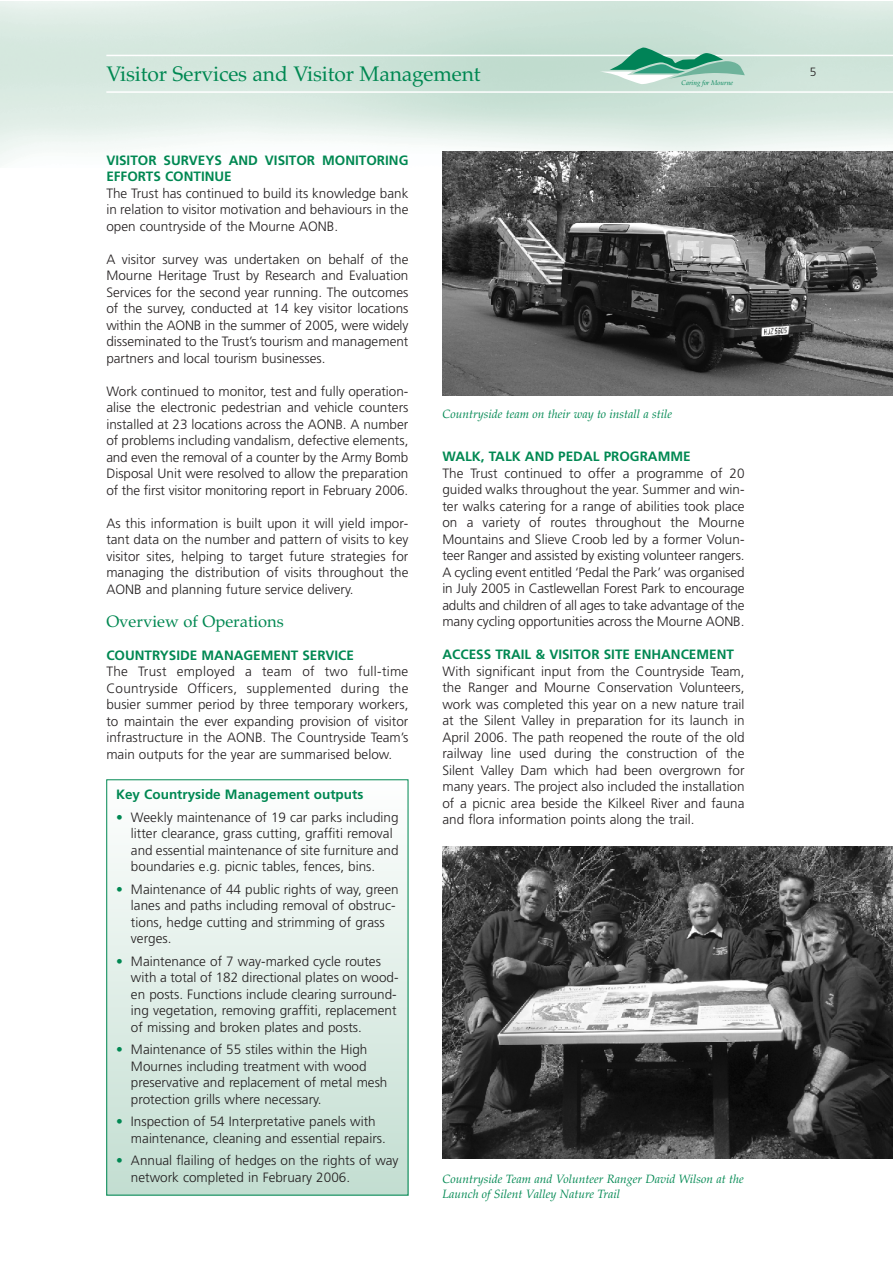
<style>
.page{position:relative;width:893px;height:1263px;background:#fff}
.page>*{position:absolute;margin:0;border:0;box-sizing:border-box;transform-origin:0 0}
.t1{font:21px "Palatino";letter-spacing:-.01em;color:#008852}
.t2{font:16.5px "Palatino";color:#008852}
.t3{font:300 13.5px/16.5px "Frutiger";color:#231f20;text-align:justify}
.t4{font:700 13.5px/16.5px "Frutiger";color:#008852}
.t5{font:italic 12px/14.7px "Palatino";color:#008852}
.t6{font:300 12px "Frutiger";color:#231f20}
.t7{font:italic 6.6px "Palatino";color:#008357}
.s1{color:#008852}
</style>
<div class="page">
<svg style="left:600px;top:47px;width:144px;height:39px;background:#95c9b5"></svg>
<div style="left:107px;top:780px;width:301px;height:415px;background:linear-gradient(to bottom,#feffff,#c2ded1)"></div>
<img style="left:442px;top:847px;width:450px;height:312px">
<img style="left:442px;top:151px;width:450px;height:244px">
<h1 class="t1" style="left:106px;top:65px;width:376px">Visitor Services and Visitor Management</h1>
<p class="t7" style="left:681px;top:79px;width:53px">Caring for Mourne</p>
<p class="t4" style="left:106px;top:153px;width:303px">VISITOR SURVEYS AND VISITOR MONITORING<br>EFFORTS CONTINUE</p>
<p class="t3" style="left:106px;top:186px;width:303px">The Trust has continued to build its knowledge bank in relation to visitor motivation and behaviours in the open countryside of the Mourne AONB.</p>
<p class="t3" style="left:106px;top:252px;width:303px">A visitor survey was undertaken on behalf of the Mourne Heritage Trust by Research and Evaluation Services for the second year running. The outcomes of the survey, conducted at 14 key visitor locations within the AONB in the summer of 2005, were widely disseminated to the Trust’s tourism and management partners and local tourism businesses.</p>
<p class="t3" style="left:106px;top:384px;width:303px">Work continued to monitor, test and fully operation&shy;alise the electronic pedestrian and vehicle counters installed at 23 locations across the AONB. A number of problems including vandalism, defective elements, and even the removal of a counter by the Army Bomb Disposal Unit were resolved to allow the preparation of the first visitor monitoring report in February 2006.</p>
<p class="t3" style="left:106px;top:516px;width:303px">As this information is built upon it will yield impor&shy;tant data on the number and pattern of visits to key visitor sites, helping to target future strategies for managing the distribution of visits throughout the AONB and planning future service delivery.</p>
<p class="t2" style="left:106px;top:615px;width:179px">Overview of Operations</p>
<p class="t4" style="left:106px;top:648px;width:249px">COUNTRYSIDE MANAGEMENT SERVICE</p>
<p class="t3" style="left:106px;top:664px;width:303px">The Trust employed a team of two full-time Countryside Officers, supplemented during the busier summer period by three temporary workers, to maintain the ever expanding provision of visitor infrastructure in the AONB. The Countryside Team’s main outputs for the year are summarised below.</p>
<p class="t4" style="left:116px;top:787px;width:249px">Key Countryside Management outputs</p>
<p class="t3" style="left:131px;top:810px;width:269px;text-align:left;text-indent:-15px"><span class="s1">•</span> Weekly maintenance of 19 car parks including litter clearance, grass cutting, graffiti removal and essential maintenance of site furniture and boundaries e.g. picnic tables, fences, bins.</p>
<p class="t3" style="left:131px;top:882px;width:269px;text-align:left;text-indent:-15px"><span class="s1">•</span> Maintenance of 44 public rights of way, green lanes and paths including removal of obstruc&shy;tions, hedge cutting and strimming of grass verges.</p>
<p class="t3" style="left:131px;top:954px;width:269px;text-align:left;text-indent:-15px"><span class="s1">•</span> Maintenance of 7 way-marked cycle routes with a total of 182 directional plates on wood&shy;en posts. Functions include clearing surround&shy;ing vegetation, removing graffiti, replacement of missing and broken plates and posts.</p>
<p class="t3" style="left:131px;top:1042px;width:258px;text-align:left;text-indent:-15px"><span class="s1">•</span> Maintenance of 55 stiles within the High Mournes including treatment with wood preservative and replacement of metal mesh protection grills where necessary.</p>
<p class="t3" style="left:131px;top:1114px;width:256px;text-indent:-15px"><span class="s1">•</span> Inspection of 54 Interpretative panels with maintenance, cleaning and essential repairs.</p>
<p class="t3" style="left:131px;top:1153px;width:269px;text-indent:-15px"><span class="s1">•</span> Annual flailing of hedges on the rights of way network completed in February 2006.</p>
<p class="t5" style="left:442px;top:408px;width:231px">Countryside team on their way to install a stile</p>
<p class="t4" style="left:442px;top:449px;width:250px">WALK, TALK AND PEDAL PROGRAMME</p>
<p class="t3" style="left:442px;top:466px;width:303px">The Trust continued to offer a programme of 20 guided walks throughout the year. Summer and win&shy;ter walks catering for a range of abilities took place on a variety of routes throughout the Mourne Mountains and Slieve Croob led by a former Volun&shy;teer Ranger and assisted by existing volunteer rangers.<br>A cycling event entitled ‘Pedal the Park’ was organised in July 2005 in Castlewellan Forest Park to encourage adults and children of all ages to take advantage of the many cycling opportunities across the Mourne AONB.</p>
<p class="t4" style="left:442px;top:647px;width:293px">ACCESS TRAIL &amp; VISITOR SITE ENHANCEMENT</p>
<p class="t3" style="left:442px;top:664px;width:303px">With significant input from the Countryside Team, the Ranger and Mourne Conservation Volunteers, work was completed this year on a new nature trail at the Silent Valley in preparation for its launch in April 2006. The path reopened the route of the old railway line used during the construction of the Silent Valley Dam which had been overgrown for many years. The project also included the installation of a picnic area beside the Kilkeel River and fauna and flora information points along the trail.</p>
<p class="t5" style="left:442px;top:1173px;width:303px">Countryside Team and Volunteer Ranger David Wilson at the<br>Launch of Silent Valley Nature Trail</p>
<p class="t6" style="left:809px;top:67px;width:8px">5</p>
</div>
